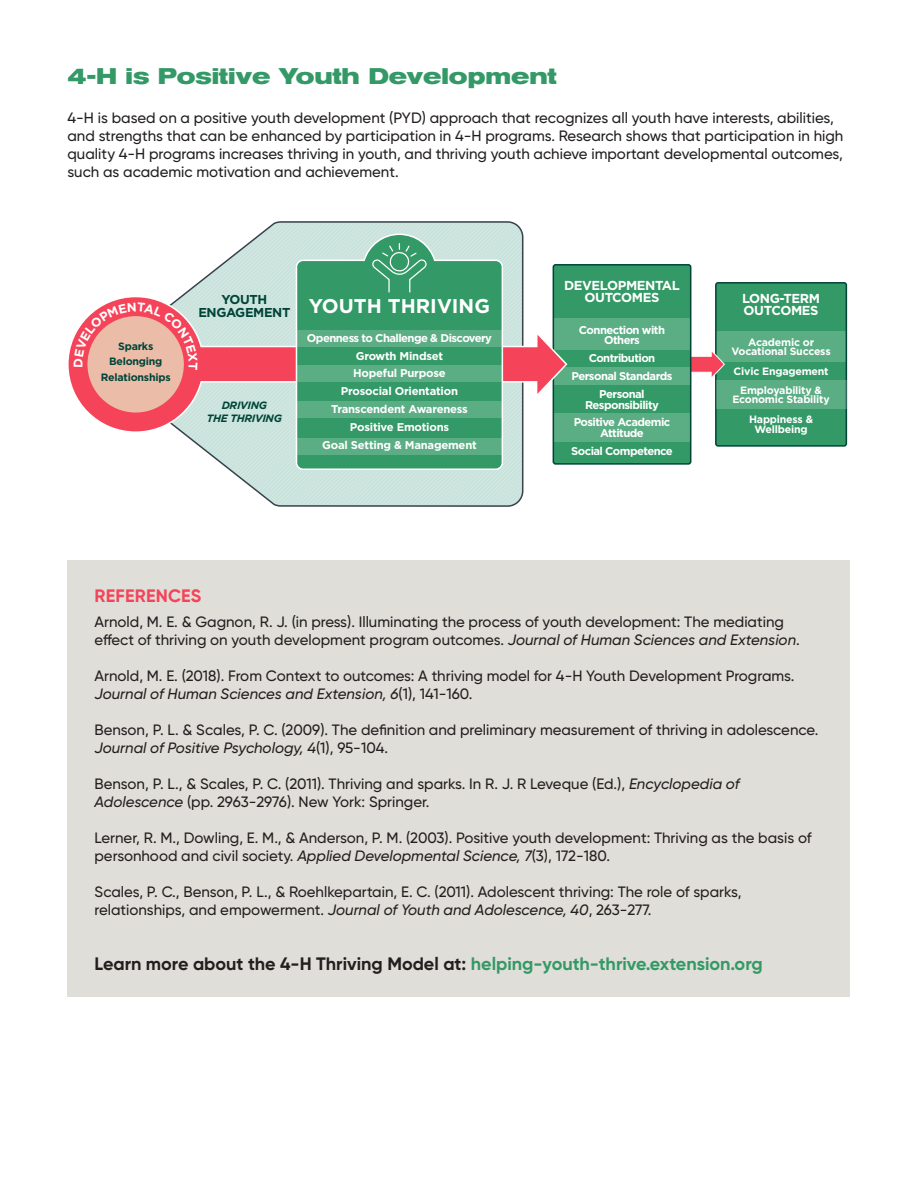
<style>
.page{position:relative;width:918px;height:1188px;background:#fff}
.page>*{position:absolute;margin:0;border:0;box-sizing:border-box;transform-origin:0 0}
.Main_Paragraph_Style{font:700 expanded 22.5px "Akzidenz Grotesk Pro";color:#396}
.t1{font:700 19.95px "Gotham";color:#fff}
.Main_Paragraph_Style-2{font:700 18px "Gilroy";color:#231f20}
.Main_Paragraph_Style-3{font:700 18px "Gilroy";letter-spacing:.01em;color:#f54359}
.Main_Paragraph_Style-4{font:500 15px/18px "Gilroy";color:#231f20}
.Main_Paragraph_Style-5{font:italic 500 15px "Gilroy";color:#231f20}
.t2{font:700 13.05px/12px "Gotham";letter-spacing:-.03em;color:#fff}
.t3{font:700 12.9px "Gotham";letter-spacing:-.03em;color:#004438}
.t4{font:700 11.25px/17.9px "Gotham";letter-spacing:-.02em;color:#fff;text-align:center}
.t5{font:700 11.25px/17.9px "Gotham";letter-spacing:-.05em;color:#fff;text-align:center}
.t6{font:700 10.65px/19.5px "Gotham";letter-spacing:-.02em;color:#fff;text-align:center}
.t7{font:700 10.65px/15.3px "Gotham";letter-spacing:-.02em;color:#004438;text-align:center}
.t8{font:italic 700 10.65px/12.9px "Gotham";letter-spacing:-.03em;color:#004438;text-align:center}
.s1{font-style:italic}
.s2{font-style:normal}
.s3{color:#396}
</style>
<div class="page">
<div style="left:68px;top:561px;width:782px;height:436px;background:#e0ded8"></div>
<svg style="left:181px;top:221px;width:343px;height:286px"></svg>
<div style="left:716px;top:283px;width:130px;height:163px;background:#396;border-radius:2px"></div>
<div style="left:716px;top:331px;width:130px;height:30px;background:#5bad84"></div>
<div style="left:715px;top:282px;width:132px;height:165px;border:2px solid #004438;border-radius:2px"></div>
<svg style="left:691px;top:348px;width:34px;height:32px"></svg>
<div style="left:553px;top:265px;width:138px;height:199px;background:#396;border-radius:2px"></div>
<div style="left:553px;top:318px;width:138px;height:32px;background:#5bad84"></div>
<div style="left:553px;top:413px;width:138px;height:28px;background:#5bad84"></div>
<div style="left:553px;top:368px;width:138px;height:17px;background:#5bad84"></div>
<div style="left:553px;top:264px;width:138px;height:201px;border:2px solid #004438;border-radius:2px"></div>
<svg style="left:68px;top:296px;width:499px;height:137px"></svg>
<svg style="left:295px;top:233px;width:209px;height:238px"></svg>
<div style="left:296px;top:330px;width:206px;height:17px;background:#5bad84"></div>
<div style="left:296px;top:365px;width:206px;height:17px;background:#5bad84"></div>
<div style="left:296px;top:401px;width:206px;height:17px;background:#5bad84"></div>
<div style="left:296px;top:438px;width:206px;height:17px;background:#5bad84"></div>
<svg style="left:371px;top:244px;width:56px;height:49px"></svg>
<div style="left:87px;top:316px;width:97px;height:97px;background:#ebbda9;border-radius:50%"></div>
<div style="left:716px;top:381px;width:130px;height:28px;background:#5bad84"></div>
<svg style="left:74px;top:302px;width:124px;height:68px"></svg>
<p class="Main_Paragraph_Style" style="left:68px;top:62px;width:491px">4-H is Positive Youth Development</p>
<p class="Main_Paragraph_Style-4" style="left:68px;top:108px;width:777px">4-H is based on a positive youth development (PYD) approach that recognizes all youth have interests, abilities, and strengths that can be enhanced by participation in 4-H programs. Research shows that participation in high quality 4-H programs increases thriving in youth, and thriving youth achieve important developmental outcomes, such as academic motivation and achievement.</p>
<p class="t7" style="left:101px;top:339px;width:71px">Sparks<br>Belonging<br>Relationships</p>
<p class="t2" style="left:564px;top:279px;width:117px">DEVELOPMENTAL</p>
<p class="t3" style="left:222px;top:291px;width:47px">YOUTH</p>
<p class="t2" style="left:585px;top:291px;width:76px">OUTCOMES</p>
<p class="t3" style="left:198px;top:304px;width:94px">ENGAGEMENT</p>
<p class="t1" style="left:309px;top:293px;width:183px">YOUTH THRIVING</p>
<p class="t8" style="left:207px;top:399px;width:77px">DRIVING<br>THE THRIVING</p>
<p class="t4" style="left:307px;top:329px;width:187px">Openness to Challenge &amp; Discovery<br>Growth Mindset<br>Hopeful Purpose<br>Prosocial Orientation<br>Transcendent Awareness<br>Positive Emotions<br>Goal Setting &amp; Management</p>
<p class="t5" style="left:579px;top:324px;width:88px;line-height:10.6px">Connection with<br>Others</p>
<p class="t5" style="left:572px;top:349px;width:102px">Contribution<br>Personal Standards<br>Personal</p>
<p class="t5" style="left:574px;top:396px;width:98px">Responsibility<br>Positive Academic</p>
<p class="t5" style="left:571px;top:424px;width:103px">Attitude<br>Social Competence</p>
<p class="t2" style="left:742px;top:292px;width:79px">LONG-TERM<br>OUTCOMES</p>
<p class="t6" style="left:732px;top:338px;width:101px;line-height:9.1px">Academic or<br>Vocational Success</p>
<p class="t6" style="left:734px;top:361px;width:97px">Civic Engagement<br>Employability &amp;</p>
<p class="t6" style="left:732px;top:390px;width:99px">Economic Stability<br>Happiness &amp;</p>
<p class="t6" style="left:755px;top:420px;width:55px">Wellbeing</p>
<p class="Main_Paragraph_Style-3" style="left:95px;top:584px;width:108px">REFERENCES</p>
<p class="Main_Paragraph_Style-4" style="left:94px;top:612px;width:707px">Arnold, M. E. &amp; Gagnon, R. J. (in press). Illuminating the process of youth development: The mediating effect of thriving on youth development program outcomes. <span class="s1">Journal of Human Sciences and Extension</span>.</p>
<p class="Main_Paragraph_Style-4" style="left:94px;top:666px;width:702px">Arnold, M. E. (2018). From Context to outcomes: A thriving model for 4-H Youth Development Programs.</p>
<p class="Main_Paragraph_Style-5" style="left:94px;top:684px;width:380px">Journal of Human Sciences and Extension, 6<span class="s2">(1), 141-160.</span></p>
<p class="Main_Paragraph_Style-4" style="left:94px;top:720px;width:725px">Benson, P. L. &amp; Scales, P. C. (2009). The definition and preliminary measurement of thriving in adolescence.</p>
<p class="Main_Paragraph_Style-5" style="left:94px;top:738px;width:295px">Journal of Positive Psychology, 4<span class="s2">(1), 95-104.</span></p>
<p class="Main_Paragraph_Style-4" style="left:94px;top:774px;width:647px">Benson, P. L., &amp; Scales, P. C. (2011). Thriving and sparks. In R. J. R Leveque (Ed.), <span class="s1">Encyclopedia of<br>Adolescence</span> (pp. 2963-2976). New York: Springer.</p>
<p class="Main_Paragraph_Style-4" style="left:94px;top:828px;width:719px">Lerner, R. M., Dowling, E. M., &amp; Anderson, P. M. (2003). Positive youth development: Thriving as the basis of</p>
<p class="Main_Paragraph_Style-4" style="left:94px;top:846px;width:517px">personhood and civil society. <span class="s1">Applied Developmental Science, 7</span>(3), 172-180.</p>
<p class="Main_Paragraph_Style-4" style="left:94px;top:882px;width:649px">Scales, P. C., Benson, P. L., &amp; Roehlkepartain, E. C. (2011). Adolescent thriving: The role of sparks, relationships, and empowerment. <span class="s1">Journal of Youth and Adolescence, 40</span>, 263-277.</p>
<p class="Main_Paragraph_Style-2" style="left:94px;top:953px;width:670px">Learn more about the 4-H Thriving Model at: <span class="s3">helping-youth-thrive.extension.org</span></p>
</div>
